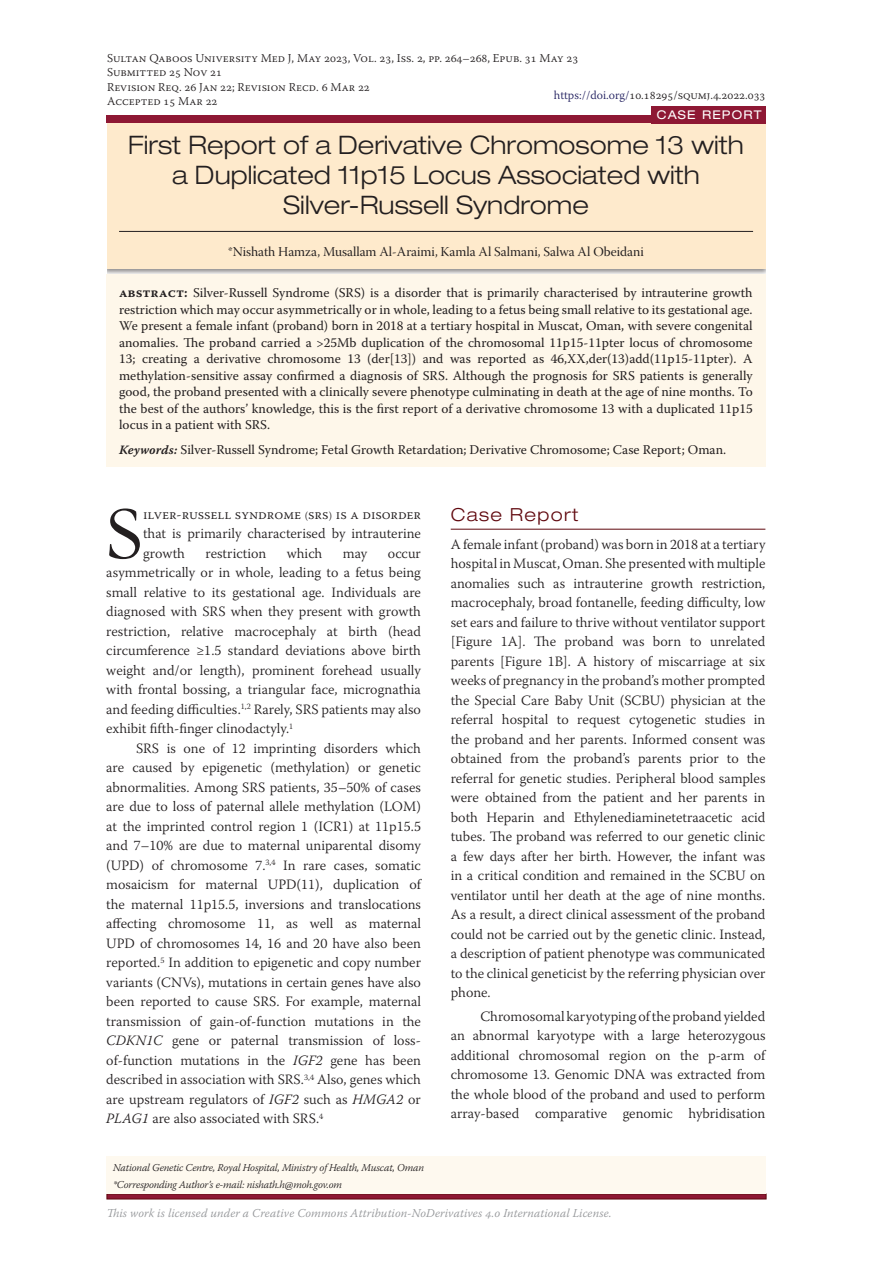
<style>
.page{position:relative;width:893px;height:1263px;background:#fff}
.page>*{position:absolute;margin:0;border:0;box-sizing:border-box;transform-origin:0 0}
.Text_Para_1_Drop{font:76.8px "Garamond";color:#231f20}
.Manuscript_Title_Und{font:300 expanded 25.5px/30px "Helvetica Neue LT Pro";color:#231f20;text-align:center}
.Heading1{font:300 expanded 18px "Helvetica Neue LT Pro";letter-spacing:.075em;color:#60080e}
.Text_Para_2{font:300 14.25px/19.5px "Warnock Pro";color:#231f20;text-align:justify}
.Text_Para_1{font:300 14.25px/19.5px "Warnock Pro";color:#231f20;text-align:justify}
.Text_Para_1_Drop-2{font:300 14.25px/19.5px "Warnock Pro";color:#231f20;text-align:justify}
.Manuscript_Authors{font:13.5px "Warnock Pro Subh";color:#231f20}
.Abstract_Keyword_Tex{font:13.35px/16.5px "Warnock Pro";color:#231f20;text-align:justify}
.Top_Grey_Box_Header{font:300 12px "Warnock Pro";color:#231f20}
.Coverpage_Smallprint{font:italic 300 12px "Warnock Pro";letter-spacing:.01em;color:#939598}
.Field{font:expanded 12px "Helvetica Neue LT Pro";letter-spacing:.1em;color:#fff}
.Author_Address{font:italic 300 10.5px "Warnock Pro";letter-spacing:-.02em;color:#231f20}
.s1{color:#201e5e}
.s2{font-family:"Warnock Pro Semibold Capt";font-size:13.5px}
.s3{font-family:"Warnock Pro Semibold It Capt";font-size:12.75px}
.s4{font-size:10.5px}
.s5{font-style:italic}
</style>
<div class="page">
<svg style="left:107px;top:1194px;width:659px;height:5px;background:#84152c"></svg>
<div style="left:107px;top:1157px;width:659px;height:37px;background:#fef9ef"></div>
<div style="left:102px;top:121px;width:668px;height:155px;background:#231f20;opacity:.5"></div>
<div style="left:106px;top:123px;width:660px;height:146px;background:#feeacc"></div>
<hr style="left:119px;top:231px;width:634px;height:1px;background:#231f20">
<div style="left:92px;top:118px;width:15px;height:207px;background:#fff"></div>
<div style="left:766px;top:123px;width:15px;height:202px;background:#fff"></div>
<hr style="left:451px;top:529px;width:314px;height:1px;background:#60080e">
<div style="left:107px;top:116px;width:659px;height:7px;background:#8e1834"></div>
<div style="left:651px;top:106px;width:115px;height:17px;background:#8e1834"></div>
<div style="left:106px;top:274px;width:659px;height:193px;background:#fef7ea"></div>
<p class="Top_Grey_Box_Header" style="left:107px;top:51px;width:473px">Sultan Qaboos University Med J, May 2023, Vol. 23, Iss. 2, pp. 264–268, Epub. 31 May 23</p>
<p class="Top_Grey_Box_Header" style="left:107px;top:65px;width:117px">Submitted 25 Nov 21</p>
<p class="Top_Grey_Box_Header" style="left:107px;top:79px;width:264px">Revision Req. 26 Jan 22; Revision Recd. 6 Mar 22</p>
<p class="Top_Grey_Box_Header" style="left:107px;top:94px;width:112px">Accepted 15 Mar 22</p>
<p class="Top_Grey_Box_Header" style="left:554px;top:88px;width:213px"><span class="s1">https://doi.org/</span>10.18295/squmj.4.2022.033</p>
<p class="Field" style="left:657px;top:108px;width:106px">CASE REPORT</p>
<p class="Manuscript_Title_Und" style="left:128px;top:130px;width:617px">First Report of a Derivative Chromosome 13 with a Duplicated 11p15 Locus Associated with<br>Silver-Russell Syndrome</p>
<p class="Manuscript_Authors" style="left:228px;top:244px;width:417px">*Nishath Hamza, Musallam Al-Araimi, Kamla Al Salmani, Salwa Al Obeidani</p>
<p class="Abstract_Keyword_Tex" style="left:119px;top:284px;width:635px"><span class="s2">abstract:</span> Silver-Russell Syndrome (SRS) is a disorder that is primarily characterised by intrauterine growth restriction which may occur asymmetrically or in whole, leading to a fetus being small relative to its gestational age.<br>We present a female infant (proband) born in 2018 at a tertiary hospital in Muscat, Oman, with severe congenital anomalies. The proband carried a &gt;25Mb duplication of the chromosomal 11p15-11pter locus of chromosome 13; creating a derivative chromosome 13 (der[13]) and was reported as 46,XX,der(13)add(11p15-11pter). A methylation-sensitive assay confirmed a diagnosis of SRS. Although the prognosis for SRS patients is generally good, the proband presented with a clinically severe phenotype culminating in death at the age of nine months. To the best of the authors’ knowledge, this is the first report of a derivative chromosome 13 with a duplicated 11p15 locus in a patient with SRS.</p>
<p class="Abstract_Keyword_Tex" style="left:119px;top:441px;width:609px"><span class="s3">Keywords:</span> Silver-Russell Syndrome; Fetal Growth Retardation; Derivative Chromosome; Case Report; Oman.</p>
<p class="Text_Para_1_Drop" style="left:106px;top:482px;width:38px">S</p>
<p class="Text_Para_1_Drop-2" style="left:143px;top:504px;width:279px">ilver-russell syndrome <span class="s4">(</span>srs<span class="s4">)</span> is a disorder that is primarily characterised by intrauterine growth</p>
<p class="Text_Para_1_Drop-2" style="left:206px;top:543px;width:62px">restriction</p>
<p class="Text_Para_1_Drop-2" style="left:287px;top:543px;width:37px">which</p>
<p class="Text_Para_1_Drop-2" style="left:343px;top:543px;width:26px">may</p>
<p class="Text_Para_1_Drop-2" style="left:106px;top:543px;width:316px;text-indent:281px">occur asymmetrically or in whole, leading to a fetus being small relative to its gestational age. Individuals are diagnosed with SRS when they present with growth restriction, relative macrocephaly at birth (head circumference ≥1.5 standard deviations above birth weight and/or length), prominent forehead usually with frontal bossing, a triangular face, micrognathia and feeding difficulties.<sup>1,2</sup> Rarely, SRS patients may also exhibit fifth-finger clinodactyly.<sup>1</sup></p>
<p class="Text_Para_2" style="left:106px;top:738px;width:317px;text-indent:30px">SRS is one of 12 imprinting disorders which are caused by epigenetic (methylation) or genetic abnormalities. Among SRS patients, 35–50% of cases are due to loss of paternal allele methylation (LOM) at the imprinted control region 1 (ICR1) at 11p15.5 and 7–10% are due to maternal uniparental disomy (UPD) of chromosome 7.<sup>3,4</sup> In rare cases, somatic mosaicism for maternal UPD(11), duplication of the maternal 11p15.5, inversions and translocations affecting chromosome 11, as well as maternal UPD of chromosomes 14, 16 and 20 have also been reported.<sup>5</sup> In addition to epigenetic and copy number variants (CNVs), mutations in certain genes have also been reported to cause SRS. For example, maternal transmission of gain-of-function mutations in the <span class="s5">CDKN1C</span> gene or paternal transmission of loss&shy;of-function mutations in the <span class="s5">IGF2</span> gene has been described in association with SRS.<sup>3,4</sup> Also, genes which are upstream regulators of <span class="s5">IGF2</span> such as <span class="s5">HMGA2</span> or <span class="s5">PLAG1</span> are also associated with SRS.<sup>4</sup></p>
<p class="Author_Address" style="left:113px;top:1161px;width:312px">National Genetic Centre, Royal Hospital, Ministry of Health, Muscat, Oman</p>
<p class="Author_Address" style="left:113px;top:1178px;width:230px">*Corresponding Author’s e-mail: nishath.h@moh.gov.om</p>
<p class="Heading1" style="left:451px;top:503px;width:129px">Case Report</p>
<p class="Text_Para_1" style="left:451px;top:534px;width:316px">A female infant (proband) was born in 2018 at a tertiary hospital in Muscat, Oman. She presented with multiple anomalies such as intrauterine growth restriction, macrocephaly, broad fontanelle, feeding difficulty, low set ears and failure to thrive without ventilator support [Figure 1A]. The proband was born to unrelated parents [Figure 1B]. A history of miscarriage at six weeks of pregnancy in the proband’s mother prompted the Special Care Baby Unit (SCBU) physician at the referral hospital to request cytogenetic studies in the proband and her parents. Informed consent was obtained from the proband’s parents prior to the referral for genetic studies. Peripheral blood samples were obtained from the patient and her parents in both Heparin and Ethylenediaminetetraacetic acid tubes. The proband was referred to our genetic clinic a few days after her birth. However, the infant was in a critical condition and remained in the SCBU on ventilator until her death at the age of nine months.<br>As a result, a direct clinical assessment of the proband could not be carried out by the genetic clinic. Instead, a description of patient phenotype was communicated to the clinical geneticist by the referring physician over phone.</p>
<p class="Text_Para_2" style="left:451px;top:1006px;width:317px;text-indent:30px">Chromosomal karyotyping of the proband yielded an abnormal karyotype with a large heterozygous additional chromosomal region on the p-arm of chromosome 13. Genomic DNA was extracted from the whole blood of the proband and used to perform array-based comparative genomic hybridisation</p>
<p class="Coverpage_Smallprint" style="left:107px;top:1206px;width:506px">This work is licensed under a Creative Commons Attribution-NoDerivatives 4.0 International License.</p>
</div>
